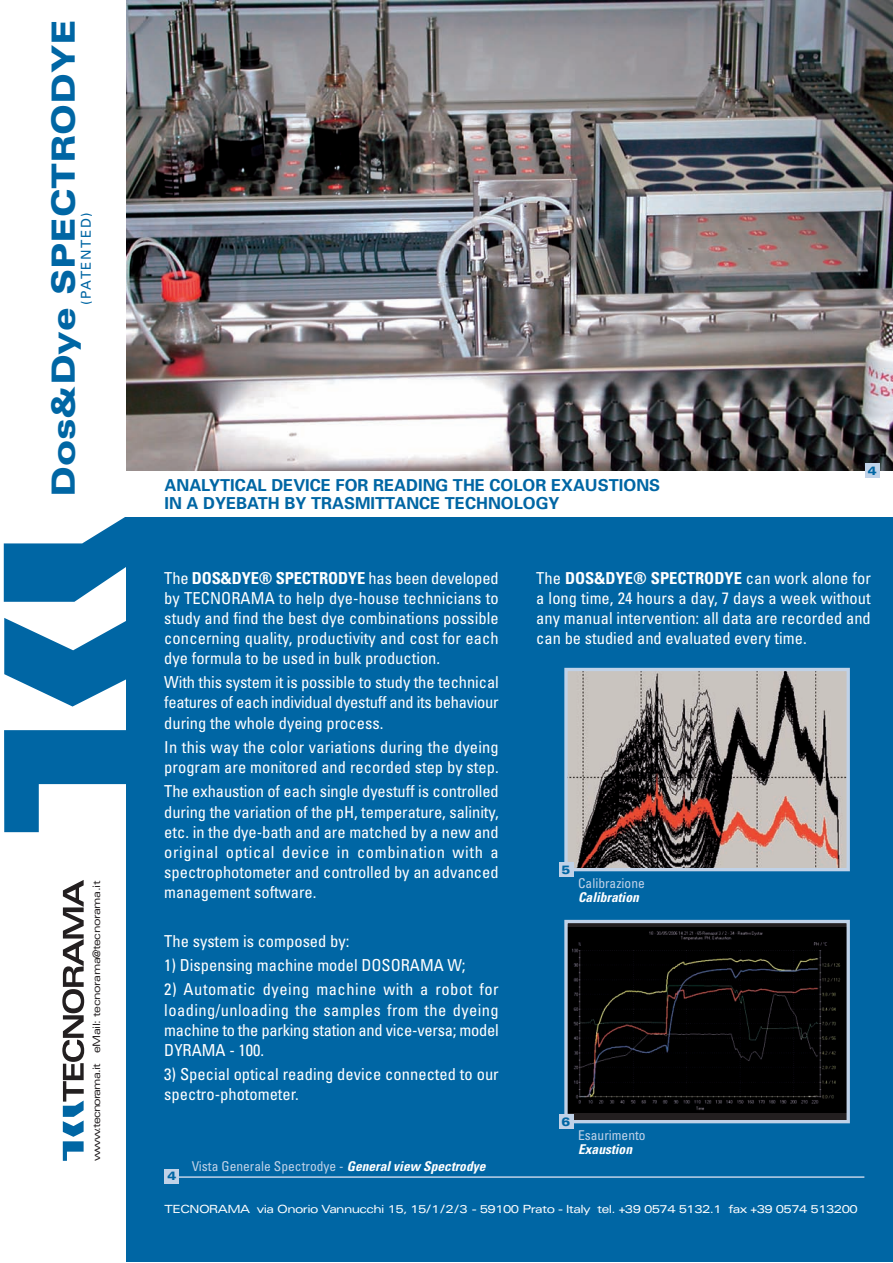
<style>
.page{position:relative;width:893px;height:1263px;background:#fff}
.page>*{position:absolute;margin:0;border:0;box-sizing:border-box;transform-origin:0 0}
.t1{font:900 expanded 31.95px "Univers";color:#0066a4}
.t2{font:condensed 16.5px/20.1px "Univers";color:#fff;text-align:justify}
.t3{font:700 16.5px/18.3px "Univers";color:#0066a4}
.t4{font:condensed 13.5px "Univers";color:#c0d2e8}
.t5{font:italic 700 condensed 13.5px "Univers";color:#fff}
.t6{font:13.5px "Univers";letter-spacing:.11em;color:#0066a4}
.t7{font:900 expanded 12px "Univers";color:#0066a4}
.t8{font:expanded 11.25px "Univers";letter-spacing:-.05em;color:#fff}
.t9{font:expanded 10.2px "Univers";letter-spacing:-.04em;color:#231f20}
.s1{font-weight:700}
.s2{font-weight:700;font-style:italic;color:#fff}
</style>
<div class="page">
<div style="left:94px;top:473px;width:798px;height:789px;background:#0066a4"></div>
<img style="left:126px;top:0;width:766px;height:471px">
<div style="left:1px;top:0;width:125px;height:1262px;background:#fff"></div>
<svg style="left:4px;top:730px;width:122px;height:102px"></svg>
<svg style="left:4px;top:618px;width:122px;height:88px"></svg>
<svg style="left:4px;top:517px;width:122px;height:85px"></svg>
<div style="left:116px;top:471px;width:776px;height:46px;background:#fff"></div>
<div style="left:865px;top:464px;width:15px;height:14px;background:#c0d2e8"></div>
<svg style="left:62px;top:880px;width:22px;height:281px"></svg>
<hr style="left:165px;top:1176px;width:699px;height:2px;background:#c0d2e8">
<div style="left:165px;top:1169px;width:14px;height:15px;background:#c0d2e8"></div>
<div style="left:566px;top:921px;width:282px;height:201px;background:#231f20"></div>
<img style="left:568px;top:928px;width:278px;height:185px">
<div style="left:564px;top:920px;width:286px;height:203px;border:3px solid #c0d2e8"></div>
<div style="left:559px;top:1114px;width:14px;height:15px;background:#c0d2e8"></div>
<img style="left:568px;top:672px;width:278px;height:195px">
<div style="left:564px;top:668px;width:286px;height:203px;border:3px solid #c0d2e8"></div>
<div style="left:559px;top:862px;width:14px;height:15px;background:#c0d2e8"></div>
<h1 class="t1" style="left:52px;top:497px;width:480px;rotate:-90deg">Dos&amp;Dye SPECTRODYE</h1>
<p class="t6" style="left:81px;top:305px;width:94px;rotate:-90deg">(PATENTED)</p>
<p class="t9" style="left:93px;top:1161px;width:282px;rotate:-90deg">www.tecnorama.it eMail: tecnorama@tecnorama.it</p>
<p class="t3" style="left:165px;top:478px;width:497px">ANALYTICAL DEVICE FOR READING THE COLOR EXAUSTIONS<br>IN A DYEBATH BY TRASMITTANCE TECHNOLOGY</p>
<p class="t7" style="left:868px;top:466px;width:10px">4</p>
<p class="t2" style="left:164px;top:569px;width:336px">The <span class="s1">DOS&amp;DYE® SPECTRODYE</span> has been developed by TECNORAMA to help dye-house technicians to study and find the best dye combinations possible concerning quality, productivity and cost for each dye formula to be used in bulk production.</p>
<p class="t2" style="left:164px;top:674px;width:336px">With this system it is possible to study the technical features of each individual dyestuff and its behaviour during the whole dyeing process.</p>
<p class="t2" style="left:164px;top:738px;width:336px">In this way the color variations during the dyeing program are monitored and recorded step by step.</p>
<p class="t2" style="left:164px;top:783px;width:336px">The exhaustion of each single dyestuff is controlled during the variation of the pH, temperature, salinity, etc. in the dye-bath and are matched by a new and original optical device in combination with a spectrophotometer and controlled by an advanced management software.</p>
<p class="t2" style="left:164px;top:932px;width:187px">The system is composed by:</p>
<p class="t2" style="left:164px;top:957px;width:303px">1) Dispensing machine model DOSORAMA W;</p>
<p class="t2" style="left:164px;top:981px;width:336px">2) Automatic dyeing machine with a robot for loading/unloading the samples from the dyeing machine to the parking station and vice-versa; model DYRAMA - 100.</p>
<p class="t2" style="left:164px;top:1066px;width:336px">3) Special optical reading device connected to our spectro-photometer.</p>
<p class="t7" style="left:167px;top:1172px;width:10px">4</p>
<p class="t4" style="left:192px;top:1161px;width:298px">Vista Generale Spectrodye - <span class="s2">Generalview Spectrodye</span></p>
<p class="t2" style="left:536px;top:569px;width:336px">The <span class="s1">DOS&amp;DYE® SPECTRODYE</span> can work alone for a long time, 24 hours a day, 7 days a week without any manual intervention: all data are recorded and can be studied and evaluated every time.</p>
<p class="t7" style="left:561px;top:865px;width:10px">5</p>
<p class="t4" style="left:578px;top:878px;width:68px">Calibrazione</p>
<p class="t5" style="left:578px;top:892px;width:65px">Calibration</p>
<p class="t7" style="left:561px;top:1117px;width:10px">6</p>
<p class="t4" style="left:578px;top:1130px;width:69px">Esaurimento</p>
<p class="t5" style="left:578px;top:1144px;width:58px">Exaustion</p>
<p class="t8" style="left:165px;top:1205px;width:695px">TECNORAMA via Onorio Vannucchi 15, 15/1/2/3 - 59100 Prato - Italy tel. +39 0574 5132.1 fax +39 0574 513200</p>
</div>
